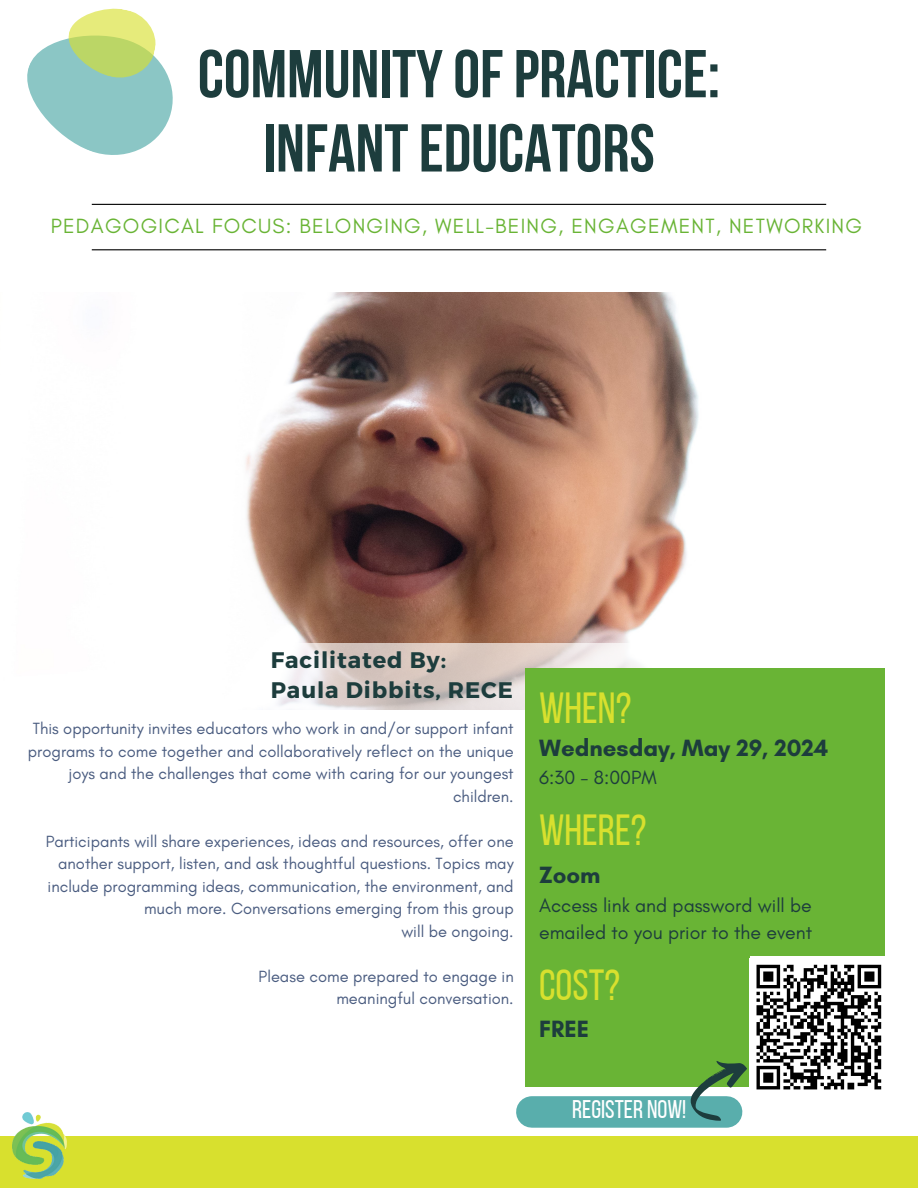
<style>
.page{position:relative;width:918px;height:1188px;background:#fff}
.page>*{position:absolute;margin:0;border:0;box-sizing:border-box;transform-origin:0 0}
.t1{font:700 67.5px/74.2px "Bebas Neue";color:#1d3d3d;text-align:center}
.t2{font:43.5px "Bebas Neue";color:#d8e02e}
.t3{font:25.5px "Bebas Neue";color:#fff}
.t4{font:700 24px "Glacial Indifference";color:#1d3d3d}
.t5{font:700 22.5px/30.3px "Montserrat";letter-spacing:.04em;color:#1d3d3d}
.t6{font:21px "Glacial Indifference";letter-spacing:.06em;color:#69b435}
.t7{font:19.5px/27px "Glacial Indifference";color:#1d3d3d}
.t8{font:16.5px/22.5px "Glacial Indifference";color:#4a5c80;text-align:right}
</style>
<div class="page">
<img style="left:246px;top:292px;width:453px;height:352px">
<svg style="left:278px;top:644px;width:607px;height:66px"></svg>
<div style="left:525px;top:669px;width:360px;height:418px;background:#69b435"></div>
<hr style="left:92px;top:204px;width:734px;height:1px;background:#000">
<hr style="left:92px;top:249px;width:734px;height:1px;background:#000">
<svg style="left:27px;top:8px;width:146px;height:147px"></svg>
<div style="left:0;top:1137px;width:918px;height:51px;background:#d8e02e"></div>
<img style="left:12px;top:1112px;width:54px;height:67px">
<div style="left:532px;top:1096px;width:195px;height:32px;background:#59aeac"></div>
<div style="left:750px;top:956px;width:140px;height:140px;background:#fff"></div>
<svg style="left:678px;top:962px;width:204px;height:166px"></svg>
<h1 class="t1" style="left:198px;top:43px;width:524px">COMMUNITYOFPRACTICE:<br>INFANT EDUCATORS</h1>
<h5 class="t6" style="left:51px;top:213px;width:813px">PEDAGOGICAL FOCUS: BELONGING, WELL-BEING, ENGAGEMENT, NETWORKING</h5>
<p class="t5" style="left:271px;top:643px;width:244px">Facilitated By:<br>Paula Dibbits, RECE</p>
<h2 class="t8" style="left:28px;top:717px;width:487px">This opportunity invites educators who work in and/or support infant programs to come together and collaboratively reflect on the unique joys and the challenges that come with caring for our youngest children.</h2>
<h3 class="t8" style="left:46px;top:830px;width:469px">Participants will share experiences, ideas and resources, offer one another support, listen, and ask thoughtful questions. Topics may include programming ideas, communication, the environment, and much more. Conversations emerging from this group</h3>
<p class="t8" style="left:401px;top:920px;width:114px">will be ongoing.</p>
<p class="t8" style="left:259px;top:965px;width:257px">Please come prepared to engage in</p>
<p class="t8" style="left:336px;top:987px;width:179px">meaningful conversation.</p>
<p class="t2" style="left:539px;top:691px;width:94px">WHEN?</p>
<h6 class="t4" style="left:539px;top:733px;width:291px">Wednesday, May 29, 2024</h6>
<h6 class="t7" style="left:539px;top:764px;width:119px">6:30 - 8:00PM</h6>
<h2 class="t2" style="left:539px;top:813px;width:109px">WHERE?</h2>
<p class="t4" style="left:539px;top:861px;width:63px">Zoom</p>
<p class="t7" style="left:539px;top:891px;width:275px">Access link and password will be emailed to you prior to the event</p>
<h4 class="t2" style="left:539px;top:967px;width:82px">COST?</h4>
<h2 class="t4" style="left:539px;top:1014px;width:51px">FREE</h2>
<p class="t3" style="left:572px;top:1099px;width:116px">REGISTER NOW!</p>
</div>
